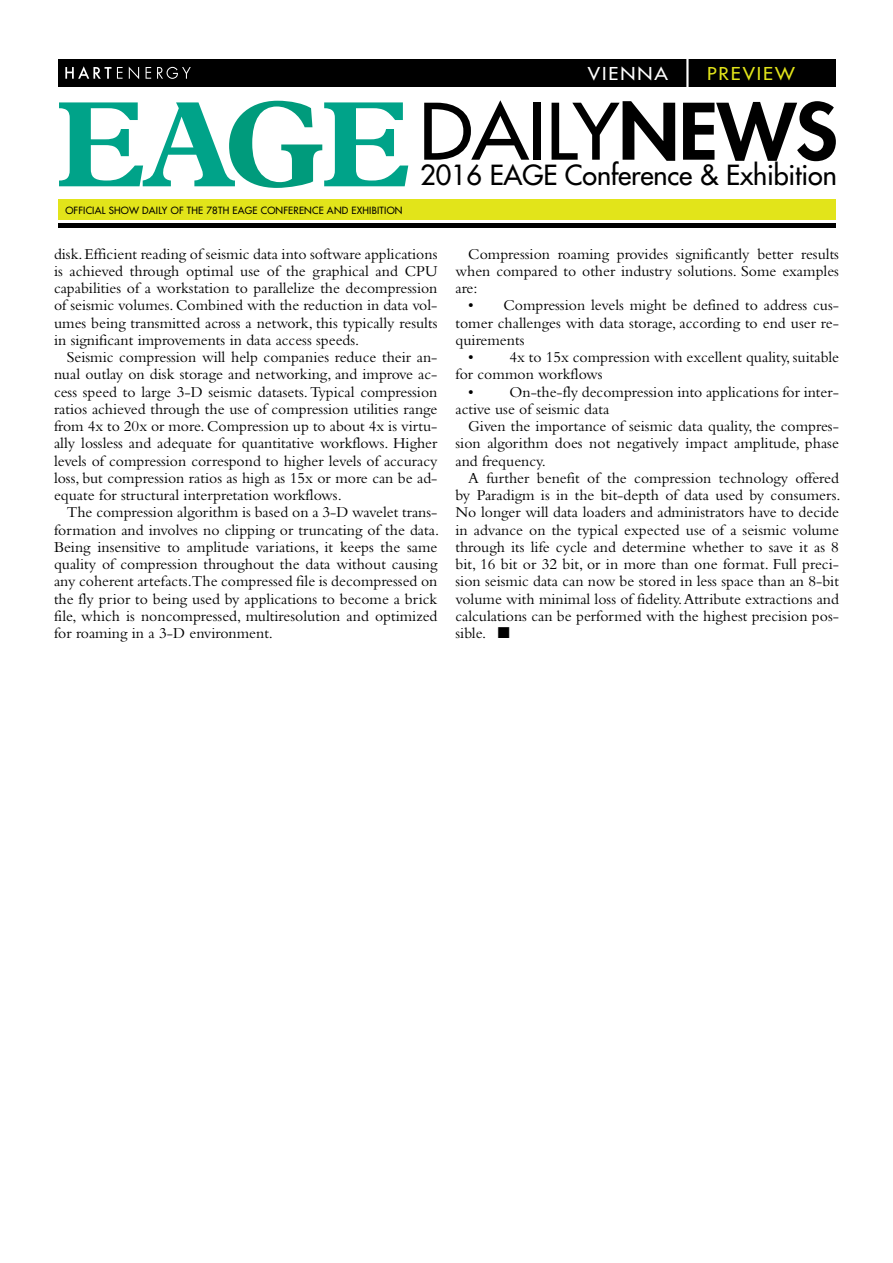
<style>
.page{position:relative;width:893px;height:1263px;background:#fff}
.page>*{position:absolute;margin:0;border:0;box-sizing:border-box;transform-origin:0 0}
.t1{font:75.6px "Futura";letter-spacing:-.01em;color:#000;scale:1.07 1}
.t2{font:27px "Futura";letter-spacing:-.005em;color:#000}
.t3{font:17.25px "Futura";letter-spacing:.1em;color:#e2e41a;scale:1.11 1}
.t4{font:17.25px "Futura";letter-spacing:.1em;color:#fff;scale:1.11 1}
.t5{font:15.75px/17.2px "Bembo";color:#000;text-align:justify}
.t6{font:9.75px "Futura";letter-spacing:.02em;color:#000}
.s1{font-weight:800}
</style>
<div class="page">
<div style="left:59px;top:199px;width:777px;height:20px;background:#e2e41a"></div>
<div style="left:59px;top:59px;width:777px;height:27px;background:#000"></div>
<div style="left:59px;top:223px;width:777px;height:5px;background:#000"></div>
<svg style="left:117px;top:67px;width:6px;height:12px"></svg>
<svg style="left:129px;top:67px;width:10px;height:12px"></svg>
<svg style="left:146px;top:67px;width:5px;height:12px"></svg>
<svg style="left:157px;top:67px;width:34px;height:12px"></svg>
<svg style="left:65px;top:66px;width:46px;height:13px"></svg>
<hr style="left:686px;top:54px;width:3px;height:34px;background:#fff">
<svg style="left:59px;top:101px;width:349px;height:87px"></svg>
<p class="t6" style="left:65px;top:204px;width:339px">OFFICIAL SHOW DAILY OF THE 78TH EAGE CONFERENCE AND EXHIBITION</p>
<p class="t4" style="left:588px;top:62px;width:73px">VIENNA</p>
<p class="t3" style="left:707px;top:62px;width:81px">PREVIEW</p>
<h1 class="t1" style="left:419px;top:84px;width:393px">DAILY<span class="s1">NEWS</span></h1>
<h2 class="t2" style="left:420px;top:158px;width:418px">2016 EAGE Conference &amp; Exhibition</h2>
<p class="t5" style="left:54px;top:245px;width:385px">disk. Efficient reading of seismic data into software applications is achieved through optimal use of the graphical and CPU capabilities of a workstation to parallelize the decompression of seismic volumes. Combined with the reduction in data vol&shy;umes being transmitted across a network, this typically results in significant improvements in data access speeds.</p>
<p class="t5" style="left:54px;top:348px;width:385px;text-indent:13px">Seismic compression will help companies reduce their an&shy;nual outlay on disk storage and networking, and improve ac&shy;cess speed to large 3-D seismic datasets. Typical compression ratios achieved through the use of compression utilities range from 4x to 20x or more. Compression up to about 4x is virtu&shy;ally lossless and adequate for quantitative workflows. Higher levels of compression correspond to higher levels of accuracy loss, but compression ratios as high as 15x or more can be ad&shy;equate for structural interpretation workflows.</p>
<p class="t5" style="left:54px;top:504px;width:387px;text-indent:13px">The compression algorithm is based on a 3-D wavelet trans&shy;formation and involves no clipping or truncating of the data.<br>Being insensitive to amplitude variations, it keeps the same quality of compression throughout the data without causing any coherent artefacts.The compressed file is decompressed on the fly prior to being used by applications to become a brick file, which is noncompressed, multiresolution and optimized for roaming in a 3-D environment.</p>
<p class="t5" style="left:455px;top:245px;width:385px;text-indent:13px">Compression roaming provides significantly better results when compared to other industry solutions. Some examples are:</p>
<p class="t5" style="left:455px;top:297px;width:385px;text-indent:13px">• Compression levels might be defined to address cus&shy;tomer challenges with data storage, according to end user re&shy;quirements</p>
<p class="t5" style="left:455px;top:348px;width:385px;text-indent:13px">• 4x to 15x compression with excellent quality, suitable for common workflows</p>
<p class="t5" style="left:455px;top:383px;width:385px;text-indent:13px">• On-the-fly decompression into applications for inter&shy;active use of seismic data</p>
<p class="t5" style="left:455px;top:417px;width:385px;text-indent:13px">Given the importance of seismic data quality, the compres&shy;sion algorithm does not negatively impact amplitude, phase and frequency.</p>
<p class="t5" style="left:455px;top:469px;width:386px;text-indent:13px">A further benefit of the compression technology offered by Paradigm is in the bit-depth of data used by consumers.<br>No longer will data loaders and administrators have to decide in advance on the typical expected use of a seismic volume through its life cycle and determine whether to save it as 8 bit, 16 bit or 32 bit, or in more than one format. Full preci&shy;sion seismic data can now be stored in less space than an 8-bit volume with minimal loss of fidelity. Attribute extractions and calculations can be performed with the highest precision pos&shy;sible. ■</p>
</div>
